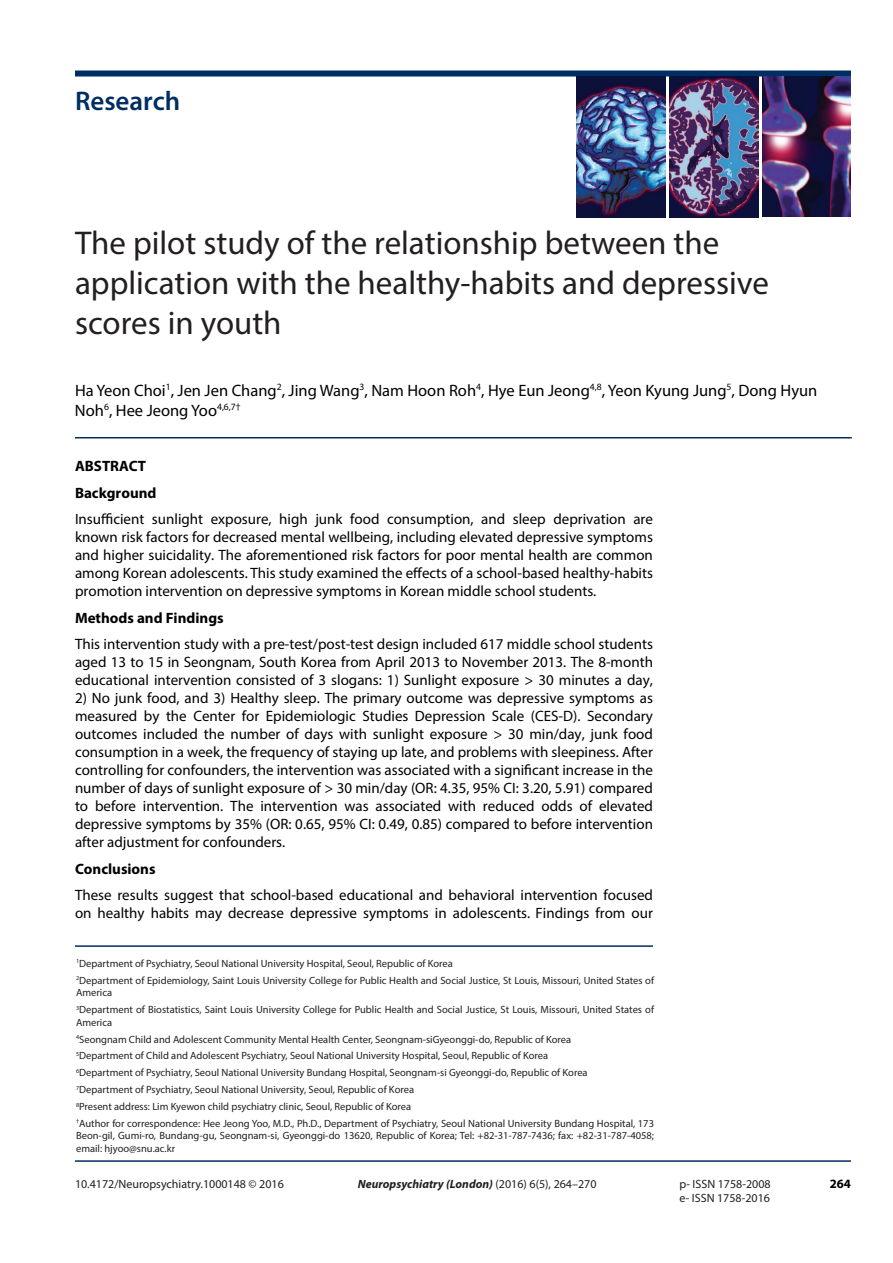
<style>
.page{position:relative;width:893px;height:1263px;background:#fff}
.page>*{position:absolute;margin:0;border:0;box-sizing:border-box;transform-origin:0 0}
.t1{font:33px/39.6px "Myriad Pro";color:#231f20}
.t2{font:600 27px "Myriad Pro";color:#002d62}
.t3{font:16.5px/19.8px "Myriad Pro";color:#000}
.t4{font:15px/18px "Myriad Pro";color:#000;text-align:justify}
.t5{font:700 15px/26.5px "Myriad Pro";color:#000}
.t6{font:700 12.75px "Myriad Pro";color:#000}
.t7{font:12px/14.4px "Myriad Pro";color:#231f20}
.t8{font:italic 700 12px "Myriad Pro";color:#231f20}
.t9{font:10.5px/16.8px "Myriad Pro";color:#231f20}
.s1{font-weight:400;font-style:normal}
</style>
<div class="page">
<div style="left:75px;top:71px;width:776px;height:6px;background:#002d62"></div>
<img style="left:576px;top:77px;width:89px;height:141px">
<img style="left:669px;top:77px;width:89px;height:140px">
<img style="left:763px;top:77px;width:88px;height:140px">
<hr style="left:75px;top:1160px;width:776px;height:2px;background:#002d62">
<hr style="left:75px;top:945px;width:578px;height:2px;background:#002d62">
<hr style="left:75px;top:437px;width:777px;height:1px;background:#002d62">
<h2 class="t2" style="left:75px;top:84px;width:107px">Research</h2>
<h1 class="t1" style="left:75px;top:223px;width:695px">The pilot study of the relationship between the application with the healthy-habits and depressive scores in youth</h1>
<p class="t3" style="left:75px;top:380px;width:744px">Ha Yeon Choi<sup>1</sup>, Jen Jen Chang<sup>2</sup>, Jing Wang<sup>3</sup>, Nam Hoon Roh<sup>4</sup>, Hye Eun Jeong<sup>4,8</sup>, Yeon Kyung Jung<sup>5</sup>, Dong Hyun<br>Noh<sup>6</sup>, Hee Jeong Yoo<sup>4,6,7†</sup></p>
<p class="t5" style="left:75px;top:452px;width:83px">ABSTRACT<br>Background</p>
<p class="t4" style="left:75px;top:510px;width:579px">Insufficient sunlight exposure, high junk food consumption, and sleep deprivation are known risk factors for decreased mental wellbeing, including elevated depressive symptoms and higher suicidality. The aforementioned risk factors for poor mental health are common among Korean adolescents. This study examined the effects of a school-based healthy-habits promotion intervention on depressive symptoms in Korean middle school students.</p>
<p class="t5" style="left:75px;top:604px;width:150px">Methods and Findings</p>
<p class="t4" style="left:75px;top:635px;width:579px">This intervention study with a pre-test/post-test design included 617 middle school students aged 13 to 15 in Seongnam, South Korea from April 2013 to November 2013. The 8-month educational intervention consisted of 3 slogans: 1) Sunlight exposure &gt; 30 minutes a day,</p>
<p class="t4" style="left:75px;top:689px;width:579px">2) No junk food, and 3) Healthy sleep. The primary outcome was depressive symptoms as measured by the Center for Epidemiologic Studies Depression Scale (CES-D). Secondary outcomes included the number of days with sunlight exposure &gt; 30 min/day, junk food consumption in a week, the frequency of staying up late, and problems with sleepiness. After controlling for confounders, the intervention was associated with a significant increase in the number of days of sunlight exposure of &gt; 30 min/day (OR: 4.35, 95% CI: 3.20, 5.91) compared to before intervention. The intervention was associated with reduced odds of elevated depressive symptoms by 35% (OR: 0.65, 95% CI: 0.49, 0.85) compared to before intervention after adjustment for confounders.</p>
<p class="t5" style="left:75px;top:855px;width:82px">Conclusions</p>
<p class="t4" style="left:75px;top:886px;width:579px">These results suggest that school-based educational and behavioral intervention focused on healthy habits may decrease depressive symptoms in adolescents. Findings from our</p>
<p class="t9" style="left:76px;top:955px;width:579px"><sup>1</sup>Department of Psychiatry, Seoul National University Hospital, Seoul, Republic of Korea<br><sup>2</sup>Department of Epidemiology, Saint Louis University College for Public Health and Social Justice, St Louis, Missouri, United States of</p>
<p class="t9" style="left:76px;top:984px;width:579px">America<br><sup>3</sup>Department of Biostatistics, Saint Louis University College for Public Health and Social Justice, St Louis, Missouri, United States of</p>
<p class="t9" style="left:76px;top:1014px;width:579px">America<br><sup>4</sup>Seongnam Child and Adolescent Community Mental Health Center, Seongnam-siGyeonggi-do, Republic of Korea<br><sup>5</sup>Department of Child and Adolescent Psychiatry, Seoul National University Hospital, Seoul, Republic of Korea<br><sup>6</sup>Department of Psychiatry, Seoul National University Bundang Hospital, Seongnam-si Gyeonggi-do, Republic of Korea<br><sup>7</sup>Department of Psychiatry, Seoul National University, Seoul, Republic of Korea<br><sup>8</sup>Present address: Lim Kyewon child psychiatry clinic, Seoul, Republic of Korea<br><sup>†</sup>Author for correspondence: Hee Jeong Yoo, M.D., Ph.D., Department of Psychiatry, Seoul National University Bundang Hospital, 173</p>
<p class="t9" style="left:76px;top:1129px;width:579px;line-height:12.6px">Beon-gil, Gumi-ro, Bundang-gu, Seongnam-si, Gyeonggi-do 13620, Republic of Korea; Tel: +82-31-787-7436; fax: +82-31-787-4058; email: hjyoo@snu.ac.kr</p>
<p class="t7" style="left:75px;top:1176px;width:210px">10.4172/Neuropsychiatry.1000148 © 2016</p>
<p class="t7" style="left:679px;top:1176px;width:93px">p- ISSN 1758-2008 e- ISSN 1758-2016</p>
<p class="t8" style="left:358px;top:1176px;width:240px">Neuropsychiatry (London) <span class="s1">(2016) 6(5), 264–270</span></p>
<p class="t6" style="left:830px;top:1176px;width:23px">264</p>
</div>
